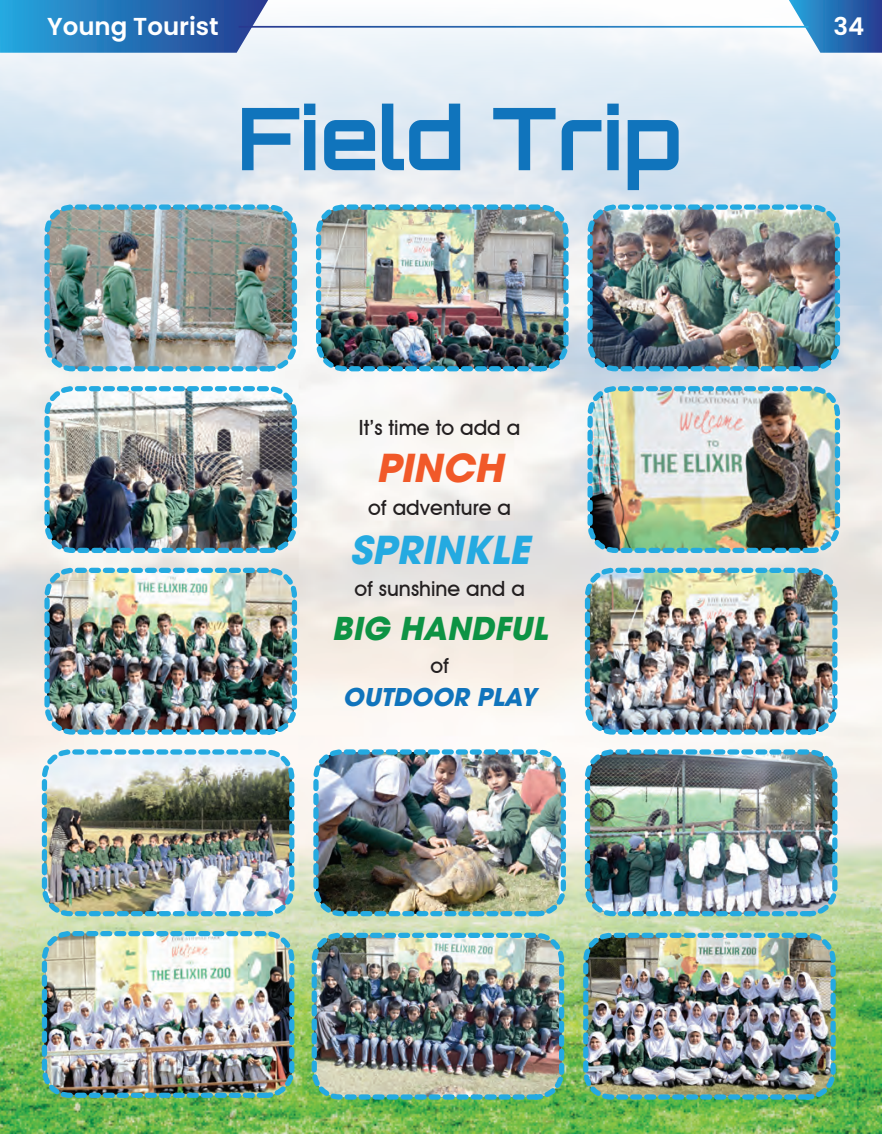
<style>
.page{position:relative;width:882px;height:1134px;background:#fff}
.page>*{position:absolute;margin:0;border:0;box-sizing:border-box;transform-origin:0 0}
.t1{font:700 86.45px "Orbitron";color:#1074bc}
.t2{font:italic 700 38.5px "Avant Garde LT";color:#24aae1}
.t3{font:italic 700 38.5px "Avant Garde LT";color:#f15929}
.t4{font:italic 700 31.5px "Avant Garde LT";color:#0d9344}
.t5{font:600 24.5px "Poppins";color:#fff}
.t6{font:italic 700 24.5px "Avant Garde LT";color:#1074bc}
.t7{font:500 21px "Avant Garde IT Cby BT";color:#231f20}
</style>
<div class="page">
<img style="left:0;top:385px;width:882px;height:749px">
<svg style="left:0;top:22px;width:882px;height:363px;background:#dfe9f2"></svg>
<svg style="left:0;top:0;width:268px;height:53px;background:#317bbc"></svg>
<svg style="left:789px;top:0;width:93px;height:53px"></svg>
<hr style="left:239px;top:26px;width:570px;height:2px;background:#fff">
<img style="left:47px;top:207px;width:247px;height:162px">
<div style="left:44px;top:204px;width:253px;height:167px;border:5px dashed #24aae1;border-radius:25px"></div>
<img style="left:319px;top:207px;width:247px;height:162px">
<div style="left:316px;top:204px;width:253px;height:167px;border:5px dashed #24aae1;border-radius:25px"></div>
<img style="left:590px;top:207px;width:247px;height:162px">
<div style="left:588px;top:204px;width:252px;height:167px;border:5px dashed #24aae1;border-radius:25px"></div>
<img style="left:47px;top:389px;width:247px;height:161px">
<div style="left:44px;top:386px;width:253px;height:167px;border:5px dashed #24aae1;border-radius:25px"></div>
<img style="left:590px;top:389px;width:247px;height:161px">
<div style="left:588px;top:386px;width:252px;height:167px;border:5px dashed #24aae1;border-radius:25px"></div>
<img style="left:47px;top:570px;width:247px;height:162px">
<div style="left:44px;top:568px;width:253px;height:167px;border:5px dashed #24aae1;border-radius:25px"></div>
<img style="left:588px;top:570px;width:247px;height:162px">
<div style="left:585px;top:568px;width:252px;height:167px;border:5px dashed #24aae1;border-radius:25px"></div>
<img style="left:44px;top:752px;width:248px;height:162px">
<div style="left:42px;top:749px;width:252px;height:167px;border:5px dashed #24aae1;border-radius:25px"></div>
<img style="left:316px;top:752px;width:247px;height:162px">
<div style="left:313px;top:749px;width:253px;height:167px;border:5px dashed #24aae1;border-radius:25px"></div>
<img style="left:588px;top:752px;width:247px;height:162px">
<div style="left:585px;top:749px;width:252px;height:167px;border:5px dashed #24aae1;border-radius:25px"></div>
<img style="left:44px;top:934px;width:248px;height:161px">
<div style="left:42px;top:931px;width:252px;height:167px;border:5px dashed #24aae1;border-radius:25px"></div>
<img style="left:314px;top:935px;width:248px;height:162px">
<div style="left:312px;top:933px;width:252px;height:167px;border:5px dashed #24aae1;border-radius:25px"></div>
<img style="left:586px;top:935px;width:247px;height:162px">
<div style="left:583px;top:933px;width:253px;height:167px;border:5px dashed #24aae1;border-radius:25px"></div>
<p class="t5" style="left:47px;top:12px;width:173px">Young Tourist</p>
<p class="t5" style="left:834px;top:12px;width:32px">34</p>
<h1 class="t1" style="left:237px;top:86px;width:445px">Field Trip</h1>
<p class="t7" style="left:359px;top:415px;width:163px">It’s time to add a</p>
<h2 class="t3" style="left:376px;top:443px;width:129px">PINCH</h2>
<p class="t7" style="left:368px;top:495px;width:144px">of adventure a</p>
<h2 class="t2" style="left:350px;top:525px;width:181px">SPRINKLE</h2>
<p class="t7" style="left:354px;top:576px;width:172px">of sunshine and a</p>
<h3 class="t4" style="left:332px;top:607px;width:217px">BIG HANDFUL</h3>
<p class="t7" style="left:430px;top:653px;width:20px">of</p>
<p class="t6" style="left:343px;top:681px;width:195px">OUTDOOR PLAY</p>
</div>
